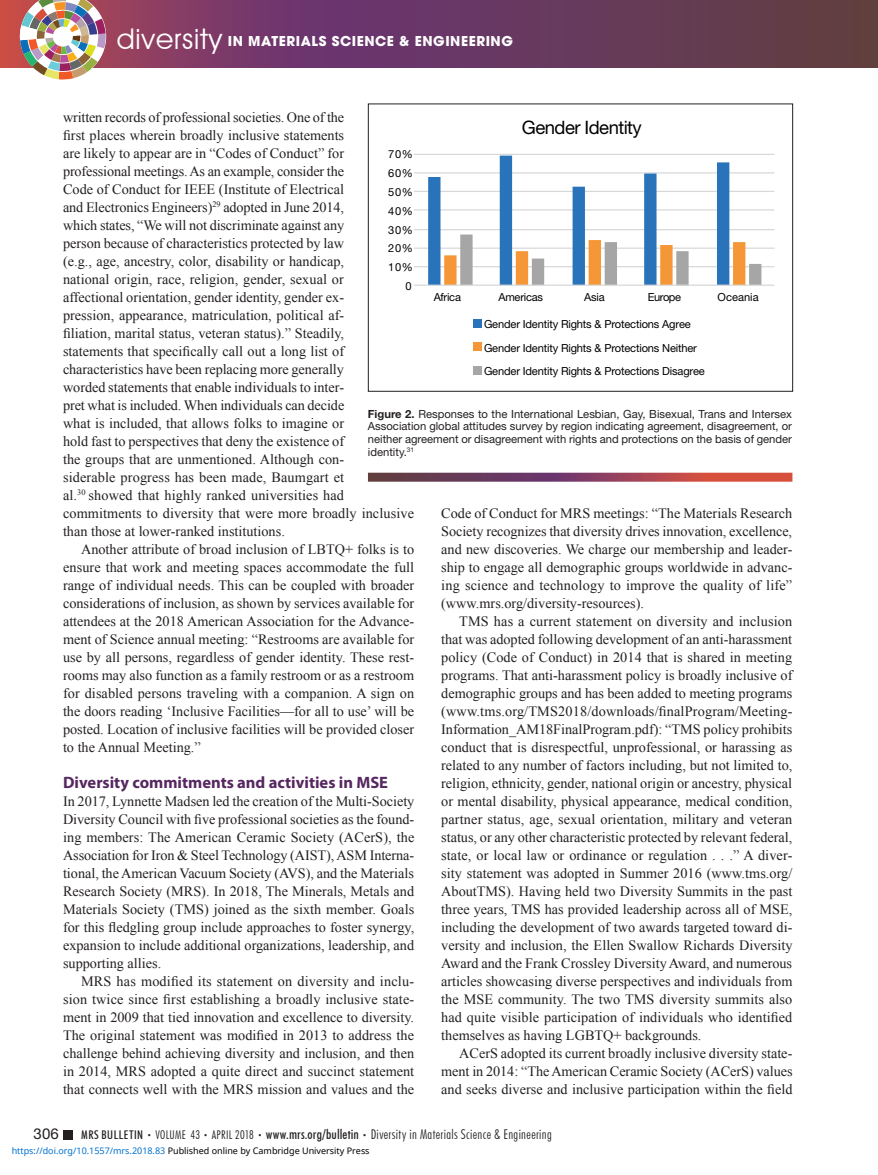
<style>
.page{position:relative;width:878px;height:1175px;background:#fff}
.page>*{position:absolute;margin:0;border:0;box-sizing:border-box;transform-origin:0 0}
.t1{font:18.45px "Helvetica Neue LT Std";letter-spacing:-.03em;color:#000}
.SUB_HEAD_MYRIAD{font:700 16.5px "Myriad Pro";color:#562760}
.t2{font:15px "Helvetica Neue LT Std";color:#231f20}
.Body_Text_9_5_x_12_F{font:14.25px/18px "Times New Roman";color:#231f20;text-align:justify}
.t3{font:300 condensed 13.5px "Futura BT";letter-spacing:.03em;color:#231f20}
.t4{font:700 13.5px "Avant Garde";letter-spacing:.04em;color:#fff}
.t5{font:11.25px/12.8px "Helvetica Neue LT Std";color:#231f20;text-align:justify}
.t6{font:11.1px/23.2px "Helvetica Neue LT Std";letter-spacing:-.015em;color:#000}
.t7{font:11.1px "Helvetica Neue LT Std";letter-spacing:.005em;color:#000}
.t8{font:9px "Noto Sans";color:#000}
.s1{font-family:"Avant Garde IT Cby BT";font-weight:400;font-size:28.5px}
.s2{font-weight:700}
.s3{font-weight:500;font-size:12px}
.s4{font-size:7.5px}
.s5{font-size:12px}
.s6{font-weight:500}
.s7{color:#0172cf}
</style>
<div class="page">
<svg style="left:0;top:0;width:878px;height:68px;background:#6f3a5b"></svg>
<div style="left:63px;top:1130px;width:9px;height:9px;background:#231f20"></div>
<img style="left:20px;top:0;width:86px;height:80px">
<hr style="left:414px;top:266px;width:360px;height:1px;background:#d8d8d8">
<hr style="left:414px;top:247px;width:360px;height:2px;background:#d8d8d8">
<hr style="left:414px;top:229px;width:360px;height:1px;background:#d8d8d8">
<hr style="left:414px;top:209px;width:360px;height:1px;background:#d8d8d8">
<hr style="left:414px;top:191px;width:360px;height:1px;background:#d8d8d8">
<hr style="left:414px;top:172px;width:360px;height:1px;background:#d8d8d8">
<hr style="left:414px;top:154px;width:360px;height:1px;background:#d8d8d8">
<svg style="left:428px;top:156px;width:333px;height:128px"></svg>
<hr style="left:414px;top:284px;width:360px;height:2px;background:#d8d8d8">
<div style="left:473px;top:319px;width:8px;height:9px;background:#2873ba"></div>
<div style="left:473px;top:342px;width:8px;height:9px;background:#f59737"></div>
<div style="left:473px;top:366px;width:8px;height:8px;background:#a6a6a6"></div>
<div style="left:368px;top:104px;width:425px;height:288px;border:1px solid #231f20"></div>
<svg style="left:368px;top:472px;width:424px;height:10px;background:#9c5463"></svg>
<p class="t4" style="left:117px;top:33px;width:398px"><span class="s1">diversity</span> IN MATERIALS SCIENCE &amp; ENGINEERING</p>
<p class="Body_Text_9_5_x_12_F" style="left:63px;top:108px;width:352px;text-align:left">written records of professional societies. One of the<br>first places wherein broadly inclusive statements<br>are likely to appear are in “Codes of Conduct” for professional meetings. As an example, consider the<br>Code of Conduct for IEEE (Institute of Electrical<br>and Electronics Engineers)<sup>29</sup> adopted in June 2014,<br>which states, “We will not discriminate against any<br>person because of characteristics protected by law<br>(e.g., age, ancestry, color, disability or handicap,<br>national origin, race, religion, gender, sexual or<br>affectional orientation, gender identity, gender ex-<br>pression, appearance, matriculation, political af-<br>filiation, marital status, veteran status).” Steadily,<br>statements that specifically call out a long list of characteristics have been replacing more generally<br>worded statements that enable individuals to inter-<br>pret what is included. When individuals can decide<br>what is included, that allows folks to imagine or<br>hold fast to perspectives that deny the existence of<br>the groups that are unmentioned. Although con-<br>siderable progress has been made, Baumgart et<br>al.<sup>30</sup> showed that highly ranked universities had commitments to diversity that were more broadly inclusive than those at lower-ranked institutions.</p>
<p class="Body_Text_9_5_x_12_F" style="left:63px;top:540px;width:353px;text-indent:18px">Another attribute of broad inclusion of LBTQ+ folks is to ensure that work and meeting spaces accommodate the full range of individual needs. This can be coupled with broader considerations of inclusion, as shown by services available for attendees at the 2018 American Association for the Advance&shy;ment of Science annual meeting: “Restrooms are available for use by all persons, regardless of gender identity. These rest&shy;rooms may also function as a family restroom or as a restroom for disabled persons traveling with a companion. A sign on the doors reading ‘Inclusive Facilities—for all to use’ will be posted. Location of inclusive facilities will be provided closer to the Annual Meeting.”</p>
<p class="SUB_HEAD_MYRIAD" style="left:63px;top:771px;width:326px">Diversity commitments and activities in MSE</p>
<p class="Body_Text_9_5_x_12_F" style="left:63px;top:792px;width:353px">In 2017, Lynnette Madsen led the creation of the Multi-Society Diversity Council with five professional societies as the found&shy;ing members: The American Ceramic Society (ACerS), the Association for Iron &amp; Steel Technology (AIST), ASM Interna&shy;tional, the American Vacuum Society (AVS), and the Materials Research Society (MRS). In 2018, The Minerals, Metals and Materials Society (TMS) joined as the sixth member. Goals for this fledgling group include approaches to foster synergy, expansion to include additional organizations, leadership, and supporting allies.</p>
<p class="Body_Text_9_5_x_12_F" style="left:63px;top:972px;width:353px;text-indent:18px">MRS has modified its statement on diversity and inclu&shy;sion twice since first establishing a broadly inclusive state&shy;ment in 2009 that tied innovation and excellence to diversity.<br>The original statement was modified in 2013 to address the challenge behind achieving diversity and inclusion, and then in 2014, MRS adopted a quite direct and succinct statement that connects well with the MRS mission and values and the</p>
<p class="t1" style="left:522px;top:117px;width:121px">Gender Identity</p>
<p class="t6" style="left:388px;top:142px;width:26px">70%</p>
<p class="t6" style="left:388px;top:161px;width:26px">60%</p>
<p class="t6" style="left:388px;top:180px;width:26px">50%</p>
<p class="t6" style="left:388px;top:199px;width:26px">40%</p>
<p class="t6" style="left:388px;top:218px;width:26px">30%</p>
<p class="t6" style="left:388px;top:237px;width:26px">20%</p>
<p class="t6" style="left:388px;top:255px;width:26px">10%</p>
<p class="t6" style="left:405px;top:274px;width:8px">0</p>
<p class="t6" style="left:433px;top:285px;width:29px">Africa</p>
<p class="t6" style="left:498px;top:285px;width:46px">Americas</p>
<p class="t6" style="left:584px;top:285px;width:22px">Asia</p>
<p class="t6" style="left:647px;top:285px;width:35px">Europe</p>
<p class="t7" style="left:717px;top:290px;width:43px">Oceania</p>
<p class="t6" style="left:484px;top:312px;width:222px">Gender Identity Rights &amp; Protections Agree<br>Gender Identity Rights &amp; Protections Neither<br>Gender Identity Rights &amp; Protections Disagree</p>
<p class="t5" style="left:368px;top:407px;width:425px"><span class="s2">Figure 2.</span> Responses to the International Lesbian, Gay, Bisexual, Trans and Intersex Association global attitudes survey by region indicating agreement, disagreement, or neither agreement or disagreement with rights and protections on the basis of gender identity.<sup>31</sup></p>
<p class="Body_Text_9_5_x_12_F" style="left:441px;top:504px;width:353px">Code of Conduct for MRS meetings: “The Materials Research Society recognizes that diversity drives innovation, excellence, and new discoveries. We charge our membership and leader&shy;ship to engage all demographic groups worldwide in advanc&shy;ing science and technology to improve the quality of life” (www.mrs.org/diversity-resources).</p>
<p class="Body_Text_9_5_x_12_F" style="left:441px;top:612px;width:353px;text-indent:18px">TMS has a current statement on diversity and inclusion that was adopted following development of an anti-harassment policy (Code of Conduct) in 2014 that is shared in meeting programs. That anti-harassment policy is broadly inclusive of demographic groups and has been added to meeting programs (www.tms.org/TMS2018/downloads/finalProgram/Meeting-Information_AM18FinalProgram.pdf): “TMS policy prohibits conduct that is disrespectful, unprofessional, or harassing as related to any number of factors including, but not limited to, religion, ethnicity, gender, national origin or ancestry, physical or mental disability, physical appearance, medical condition, partner status, age, sexual orientation, military and veteran status, or any other characteristic protected by relevant federal, state, or local law or ordinance or regulation . . .” A diver&shy;sity statement was adopted in Summer 2016 (www.tms.org/ AboutTMS). Having held two Diversity Summits in the past three years, TMS has provided leadership across all of MSE, including the development of two awards targeted toward di&shy;versity and inclusion, the Ellen Swallow Richards Diversity Award and the Frank Crossley Diversity Award, and numerous articles showcasing diverse perspectives and individuals from the MSE community. The two TMS diversity summits also had quite visible participation of individuals who identified themselves as having LGBTQ+ backgrounds.</p>
<p class="Body_Text_9_5_x_12_F" style="left:441px;top:1044px;width:353px;text-indent:18px">ACerS adopted its current broadly inclusive diversity state&shy;ment in 2014: “The American Ceramic Society (ACerS) values and seeks diverse and inclusive participation within the field</p>
<p class="t2" style="left:34px;top:1125px;width:27px">306</p>
<p class="t3" style="left:81px;top:1126px;width:472px"><span class="s3">MRS BULLETIN</span> <span class="s4">•</span> <span class="s5">VOLUME 43</span> <span class="s4">•</span> <span class="s5">APRIL 2018</span> <span class="s4">•</span> <span class="s6">www.mrs.org/bulletin</span> <span class="s4">•</span> Diversity in Materials Science &amp; Engineering</p>
<p class="t8" style="left:12px;top:1143px;width:359px"><span class="s7">https://doi.org/10.1557/mrs.2018.83</span> Published online by Cambridge University Press</p>
</div>
